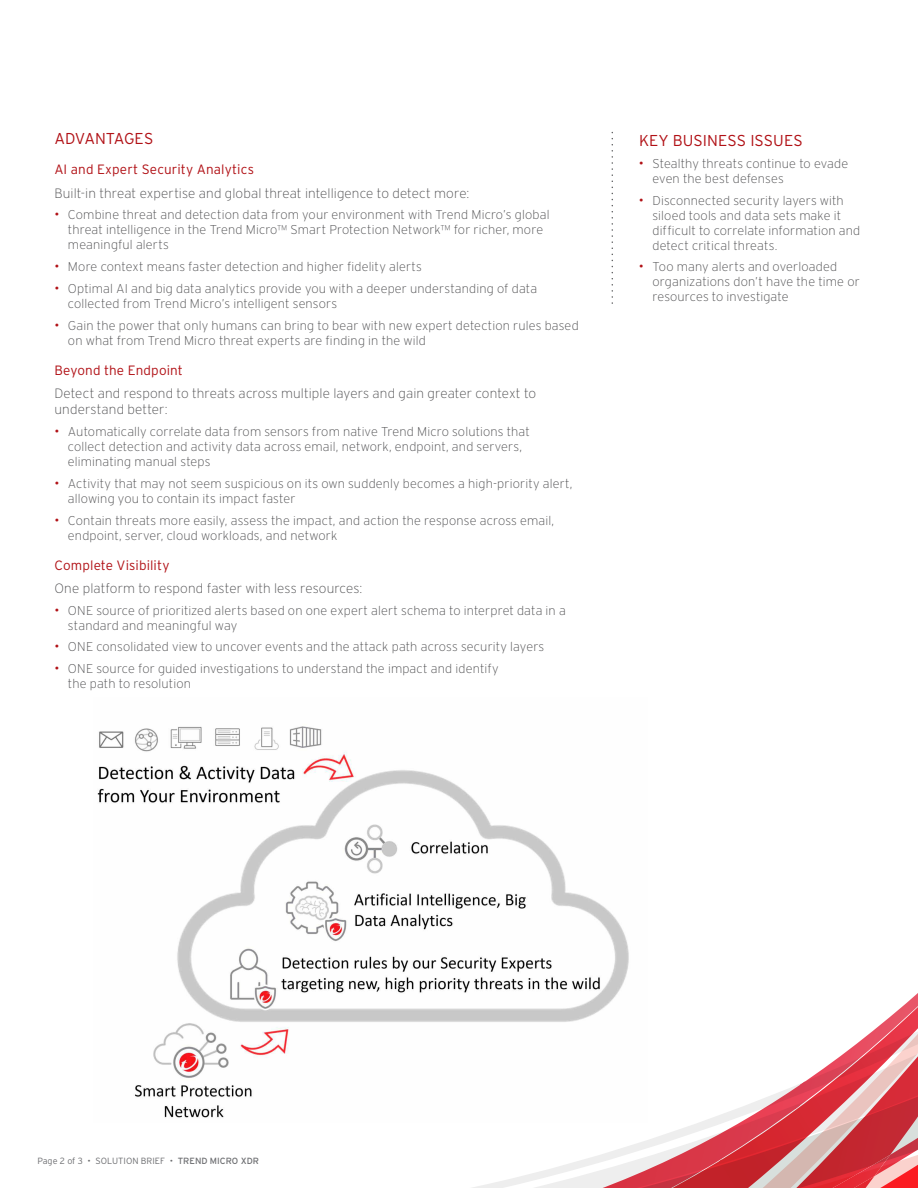
<style>
.page{position:relative;width:918px;height:1188px;background:#fff}
.page>*{position:absolute;margin:0;border:0;box-sizing:border-box;transform-origin:0 0}
.t1{font:300 15.75px "Interstate";color:#b11116}
.t2{font:200 13.5px/16.5px "Interstate";letter-spacing:.005em;color:#4d4d4f}
.t3{font:300 13.5px "Interstate";letter-spacing:.01em;color:#b11116}
.t4{font:200 12.75px/15px "Interstate";letter-spacing:.01em;color:#4d4d4f}
.t5{font:300 9px "Interstate";color:#6d6e71}
.s1{font-weight:300;font-size:13.5px;color:#b11116}
.s2{font-weight:400}
</style>
<div class="page">
<svg style="left:472px;top:993px;width:446px;height:195px"></svg>
<svg style="left:612px;top:133px;width:1px;height:170px"></svg>
<img style="left:97px;top:726px;width:550px;height:397px">
<p class="t1" style="left:54px;top:129px;width:100px">ADVANTAGES</p>
<p class="t3" style="left:54px;top:161px;width:201px">AI and Expert Security Analytics</p>
<p class="t2" style="left:54px;top:184px;width:417px">Built-in threat expertise and global threat intelligence to detect more:</p>
<p class="t4" style="left:68px;top:207px;width:483px;text-indent:-14px"><span class="s1">•</span> Combine threat and detection data from your environment with Trend Micro’s global threat intelligence in the Trend Micro™ Smart Protection Network™ for richer, more meaningful alerts</p>
<p class="t4" style="left:54px;top:259px;width:369px"><span class="s1">•</span> More context means faster detection and higher fidelity alerts</p>
<p class="t4" style="left:68px;top:281px;width:471px;text-indent:-14px"><span class="s1">•</span> Optimal AI and big data analytics provide you with a deeper understanding of data collected from Trend Micro’s intelligent sensors</p>
<p class="t4" style="left:68px;top:318px;width:512px;text-indent:-14px"><span class="s1">•</span> Gain the power that only humans can bring to bear with new expert detection rules based on what from Trend Micro threat experts are finding in the wild</p>
<p class="t3" style="left:54px;top:362px;width:130px">Beyond the Endpoint</p>
<p class="t2" style="left:54px;top:385px;width:483px">Detect and respond to threats across multiple layers and gain greater context to understand better:</p>
<p class="t4" style="left:68px;top:424px;width:463px;text-indent:-14px"><span class="s1">•</span> Automatically correlate data from sensors from native Trend Micro solutions that collect detection and activity data across email, network, endpoint, and servers, eliminating manual steps</p>
<p class="t4" style="left:68px;top:476px;width:506px;text-indent:-14px"><span class="s1">•</span> Activity that may not seem suspicious on its own suddenly becomes a high-priority alert, allowing you to contain its impact faster</p>
<p class="t4" style="left:68px;top:513px;width:488px;text-indent:-14px"><span class="s1">•</span> Contain threats more easily, assess the impact, and action the response across email, endpoint, server, cloud workloads, and network</p>
<p class="t3" style="left:54px;top:557px;width:117px">Complete Visibility</p>
<p class="t2" style="left:54px;top:580px;width:310px">One platform to respond faster with less resources:</p>
<p class="t4" style="left:68px;top:603px;width:499px;text-indent:-14px"><span class="s1">•</span> ONE source of prioritized alerts based on one expert alert schema to interpret data in a standard and meaningful way</p>
<p class="t4" style="left:54px;top:639px;width:491px"><span class="s1">•</span> ONE consolidated view to uncover events and the attack path across security layers</p>
<p class="t4" style="left:68px;top:661px;width:432px;text-indent:-14px"><span class="s1">•</span> ONE source for guided investigations to understand the impact and identify the path to resolution</p>
<p class="t1" style="left:639px;top:131px;width:165px">KEY BUSINESS ISSUES</p>
<p class="t4" style="left:652px;top:156px;width:197px;text-indent:-14px"><span class="s1">•</span> Stealthy threats continue to evade even the best defenses</p>
<p class="t4" style="left:652px;top:193px;width:209px;text-indent:-14px"><span class="s1">•</span> Disconnected security layers with siloed tools and data sets make it difficult to correlate information and detect critical threats.</p>
<p class="t4" style="left:652px;top:259px;width:209px;text-indent:-14px"><span class="s1">•</span> Too many alerts and overloaded organizations don’t have the time or resources to investigate</p>
<p class="t5" style="left:38px;top:1155px;width:223px">Page 2 of 3 • SOLUTION BRIEF • <span class="s2">TREND MICRO XDR</span></p>
</div>
